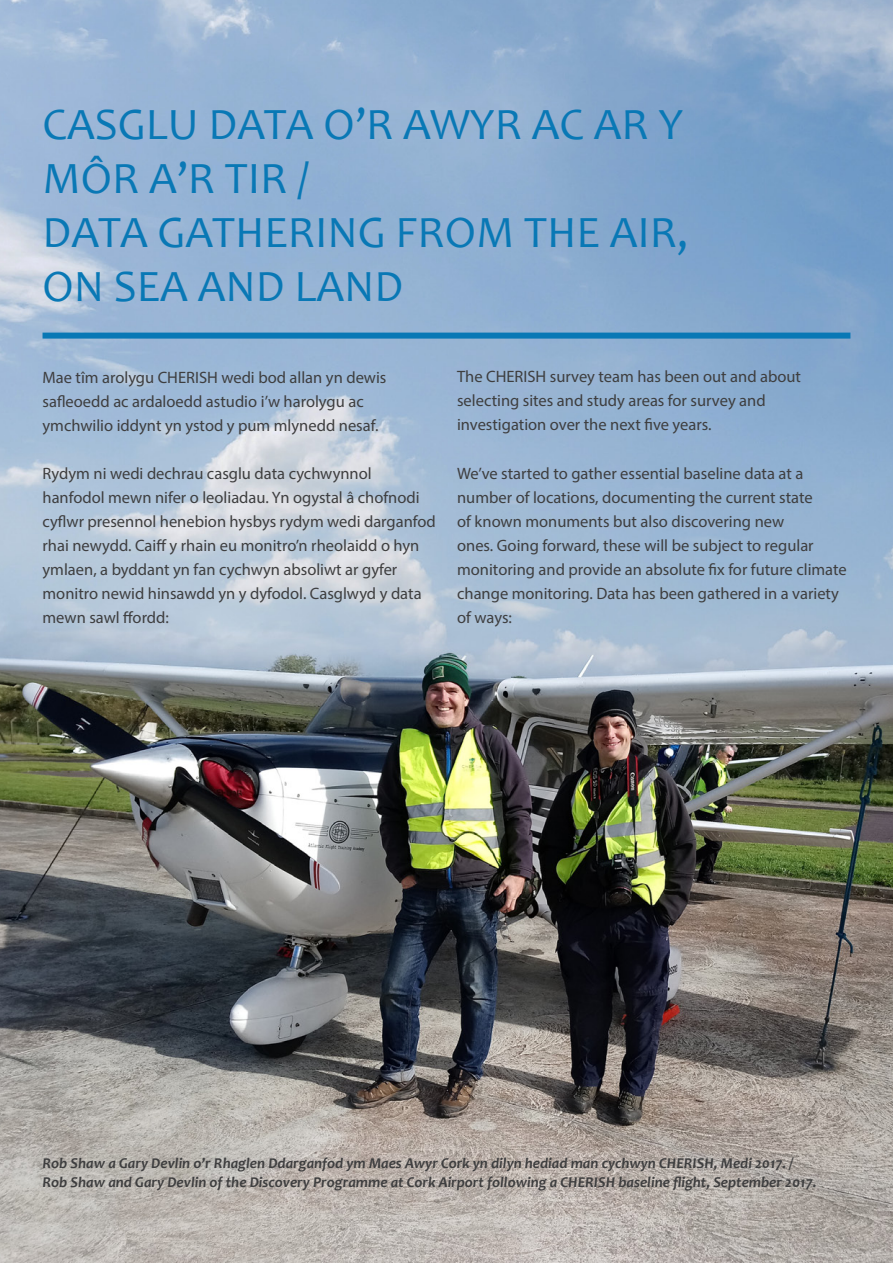
<style>
.page{position:relative;width:893px;height:1263px;background:#fff}
.page>*{position:absolute;margin:0;border:0;box-sizing:border-box;transform-origin:0 0}
.t1{font:45px "Candara";color:#0978b5}
.Main_Body_Para{font:16.5px/24px "Myriad Pro";color:#3e3e3f}
.Captions{font:italic 700 15px/19.5px "Candara";color:#3e3e3f}
</style>
<div class="page">
<img style="left:0;top:0;width:893px;height:1263px">
<div style="left:43px;top:333px;width:807px;height:6px;background:#0978b5"></div>
<p class="t1" style="left:43px;top:96px;width:642px">CASGLU DATA O’R AWYR AC AR Y</p>
<p class="t1" style="left:43px;top:150px;width:268px">MÔR A’R TIR /</p>
<p class="t1" style="left:43px;top:204px;width:647px">DATA GATHERING FROM THE AIR,</p>
<p class="t1" style="left:43px;top:258px;width:363px">ON SEA AND LAND</p>
<p class="Main_Body_Para" style="left:43px;top:365px;width:345px">Mae tîm arolygu CHERISH wedi bod allan yn dewis safleoedd ac ardaloedd astudio i’w harolygu ac ymchwilio iddynt yn ystod y pum mlynedd nesaf.</p>
<p class="Main_Body_Para" style="left:43px;top:461px;width:395px">Rydym ni wedi dechrau casglu data cychwynnol hanfodol mewn nifer o leoliadau. Yn ogystal â chofnodi cyflwr presennol henebion hysbys rydym wedi darganfod rhai newydd. Caiff y rhain eu monitro’n rheolaidd o hyn ymlaen, a byddant yn fan cychwyn absoliwt ar gyfer monitro newid hinsawdd yn y dyfodol. Casglwyd y data mewn sawl ffordd:</p>
<p class="Main_Body_Para" style="left:457px;top:365px;width:345px">The CHERISH survey team has been out and about selecting sites and study areas for survey and investigation over the next five years.</p>
<p class="Main_Body_Para" style="left:457px;top:461px;width:391px">We’ve started to gather essential baseline data at a number of locations, documenting the current state<br>of known monuments but also discovering new<br>ones. Going forward, these will be subject to regular monitoring and provide an absolute fix for future climate change monitoring. Data has been gathered in a variety of ways:</p>
<p class="Captions" style="left:43px;top:1153px;width:775px">Rob Shaw a Gary Devlin o’r Rhaglen Ddarganfod ym Maes Awyr Cork yn dilyn hediad man cychwyn CHERISH, Medi 2017. /<br>Rob Shaw and Gary Devlin of the Discovery Programme at Cork Airport following a CHERISH baseline flight, September 2017.</p>
</div>
